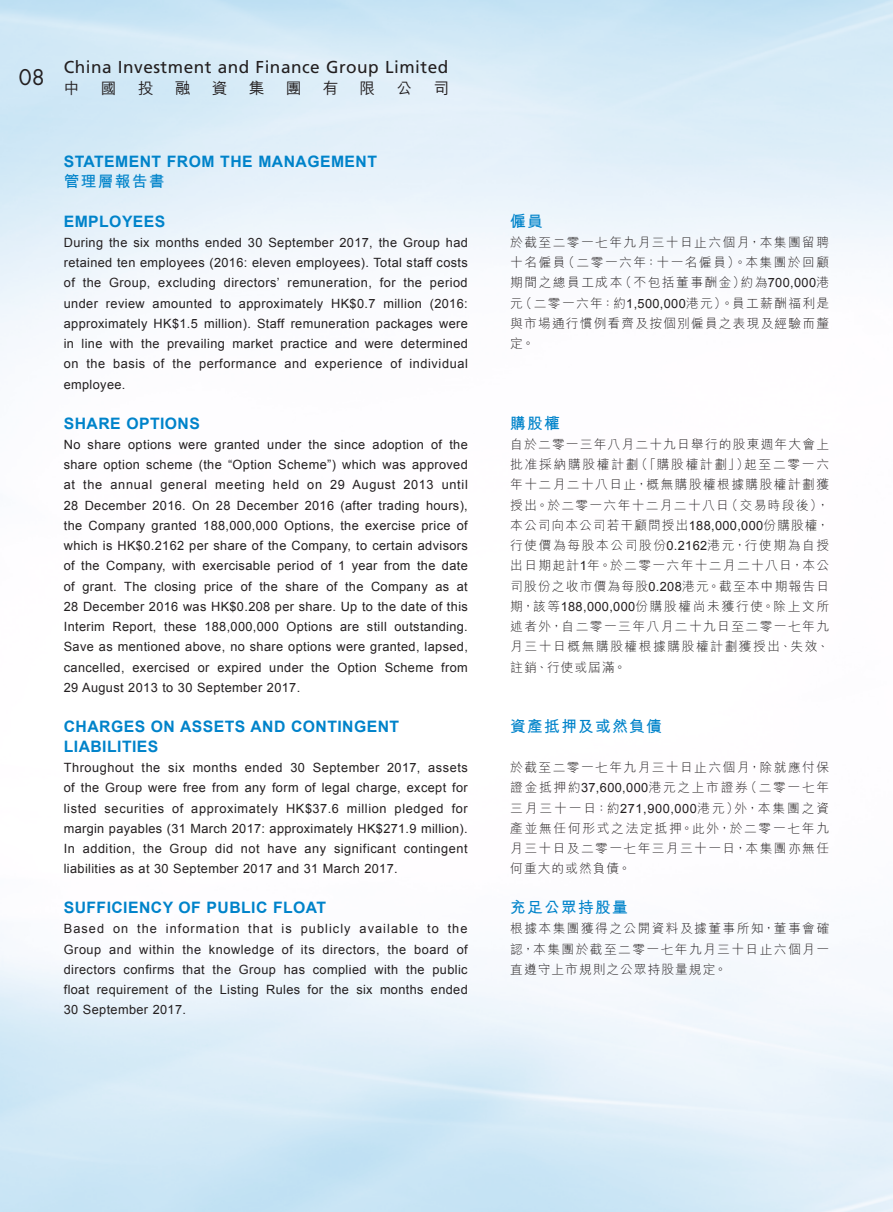
<style>
.page{position:relative;width:893px;height:1212px;background:#fff}
.page>*{position:absolute;margin:0;border:0;box-sizing:border-box;transform-origin:0 0}
.t1{font:21px "Futura Std";color:#231f20}
.t2{font:17.25px "Frutiger LT Std";letter-spacing:.03em;color:#231f20}
.t3{font:700 15.75px/20.2px "Arial";letter-spacing:.03em;color:#0083ca}
.t4{font:700 15.75px "M Hei HK";letter-spacing:.08em;color:#0083ca}
.t5{font:500 15.75px "M Hei HK";color:#231f20}
.t6{font:12.75px/20.2px "Arial";letter-spacing:.03em;color:#231f20;text-align:justify}
.t7{font:300 12.75px/20.2px "M Hei HK";letter-spacing:.11em;color:#231f20;text-align:justify}
.s1{font-family:"Arial";font-weight:400}
</style>
<div class="page">
<h1 class="t1" style="left:19px;top:64px;width:27px">08</h1>
<h2 class="t2" style="left:64px;top:57px;width:386px">China Investment and Finance Group Limited</h2>
<p class="t5" style="left:64px;top:77px;width:17px">中</p>
<p class="t5" style="left:101px;top:77px;width:17px">國</p>
<p class="t5" style="left:138px;top:77px;width:17px">投</p>
<p class="t5" style="left:175px;top:77px;width:17px">融</p>
<p class="t5" style="left:212px;top:77px;width:17px">資</p>
<p class="t5" style="left:249px;top:77px;width:17px">集</p>
<p class="t5" style="left:286px;top:77px;width:17px">團</p>
<p class="t5" style="left:323px;top:77px;width:17px">有</p>
<p class="t5" style="left:360px;top:77px;width:17px">限</p>
<p class="t5" style="left:397px;top:77px;width:17px">公</p>
<p class="t5" style="left:434px;top:77px;width:17px">司</p>
<p class="t3" style="left:64px;top:152px;width:315px">STATEMENT FROM THE MANAGEMENT</p>
<p class="t4" style="left:64px;top:170px;width:102px">管理層報告書</p>
<p class="t3" style="left:64px;top:212px;width:103px">EMPLOYEES</p>
<p class="t6" style="left:64px;top:232px;width:406px">During the six months ended 30 September 2017, the Group had retained ten employees (2016: eleven employees). Total staff costs of the Group, excluding directors’ remuneration, for the period under review amounted to approximately HK$0.7 million (2016: approximately HK$1.5 million). Staff remuneration packages were in line with the prevailing market practice and were determined on the basis of the performance and experience of individual employee.</p>
<p class="t3" style="left:64px;top:413px;width:138px">SHARE OPTIONS</p>
<p class="t6" style="left:64px;top:434px;width:406px">No share options were granted under the since adoption of the share option scheme (the “Option Scheme”) which was approved at the annual general meeting held on 29 August 2013 until 28 December 2016. On 28 December 2016 (after trading hours), the Company granted 188,000,000 Options, the exercise price of which is HK$0.2162 per share of the Company, to certain advisors of the Company, with exercisable period of 1 year from the date of grant. The closing price of the share of the Company as at 28 December 2016 was HK$0.208 per share. Up to the date of this Interim Report, these 188,000,000 Options are still outstanding.<br>Save as mentioned above, no share options were granted, lapsed, cancelled, exercised or expired under the Option Scheme from 29 August 2013 to 30 September 2017.</p>
<p class="t3" style="left:64px;top:716px;width:337px">CHARGES ON ASSETS AND CONTINGENT<br>LIABILITIES</p>
<p class="t6" style="left:64px;top:758px;width:406px">Throughout the six months ended 30 September 2017, assets of the Group were free from any form of legal charge, except for listed securities of approximately HK$37.6 million pledged for margin payables (31 March 2017: approximately HK$271.9 million).<br>In addition, the Group did not have any significant contingent liabilities as at 30 September 2017 and 31 March 2017.</p>
<p class="t3" style="left:64px;top:898px;width:264px">SUFFICIENCY OF PUBLIC FLOAT</p>
<p class="t6" style="left:64px;top:919px;width:406px">Based on the information that is publicly available to the Group and within the knowledge of its directors, the board of directors confirms that the Group has complied with the public float requirement of the Listing Rules for the six months ended 30 September 2017.</p>
<p class="t4" style="left:510px;top:209px;width:34px">僱員</p>
<p class="t7" style="left:510px;top:232px;width:320px">於截至二零一七年九月三十日止六個月，本集團留聘十名僱員（二零一六年：十一名僱員）。本集團於回顧期間之總員工成本（不包括董事酬金）約為<span class="s1">700,000</span>港元（二零一六年：約<span class="s1">1,500,000</span>港元）。員工薪酬福利是與市場通行慣例看齊及按個別僱員之表現及經驗而釐定。</p>
<p class="t4" style="left:510px;top:411px;width:51px">購股權</p>
<p class="t7" style="left:510px;top:434px;width:320px">自於二零一三年八月二十九日舉行的股東週年大會上批准採納購股權計劃（「購股權計劃」）起至二零一六年十二月二十八日止，概無購股權根據購股權計劃獲授出。於二零一六年十二月二十八日（交易時段後），本公司向本公司若干顧問授出<span class="s1">188,000,000</span>份購股權，行使價為每股本公司股份<span class="s1">0.2162</span>港元，行使期為自授出日期起計<span class="s1">1</span>年。於二零一六年十二月二十八日，本公司股份之收市價為每股<span class="s1">0.208</span>港元。截至本中期報告日期，該等<span class="s1">188,000,000</span>份購股權尚未獲行使。除上文所述者外，自二零一三年八月二十九日至二零一七年九月三十日概無購股權根據購股權計劃獲授出、失效、註銷、行使或屆滿。</p>
<p class="t4" style="left:510px;top:714px;width:153px">資產抵押及或然負債</p>
<p class="t7" style="left:510px;top:757px;width:320px">於截至二零一七年九月三十日止六個月，除就應付保證金抵押約<span class="s1">37,600,000</span>港元之上市證券（二零一七年三月三十一日：約<span class="s1">271,900,000</span>港元）外，本集團之資產並無任何形式之法定抵押。此外，於二零一七年九月三十日及二零一七年三月三十一日，本集團亦無任何重大的或然負債。</p>
<p class="t4" style="left:510px;top:896px;width:119px">充足公眾持股量</p>
<p class="t7" style="left:510px;top:918px;width:320px">根據本集團獲得之公開資料及據董事所知，董事會確認，本集團於截至二零一七年九月三十日止六個月一直遵守上市規則之公眾持股量規定。</p>
</div>
